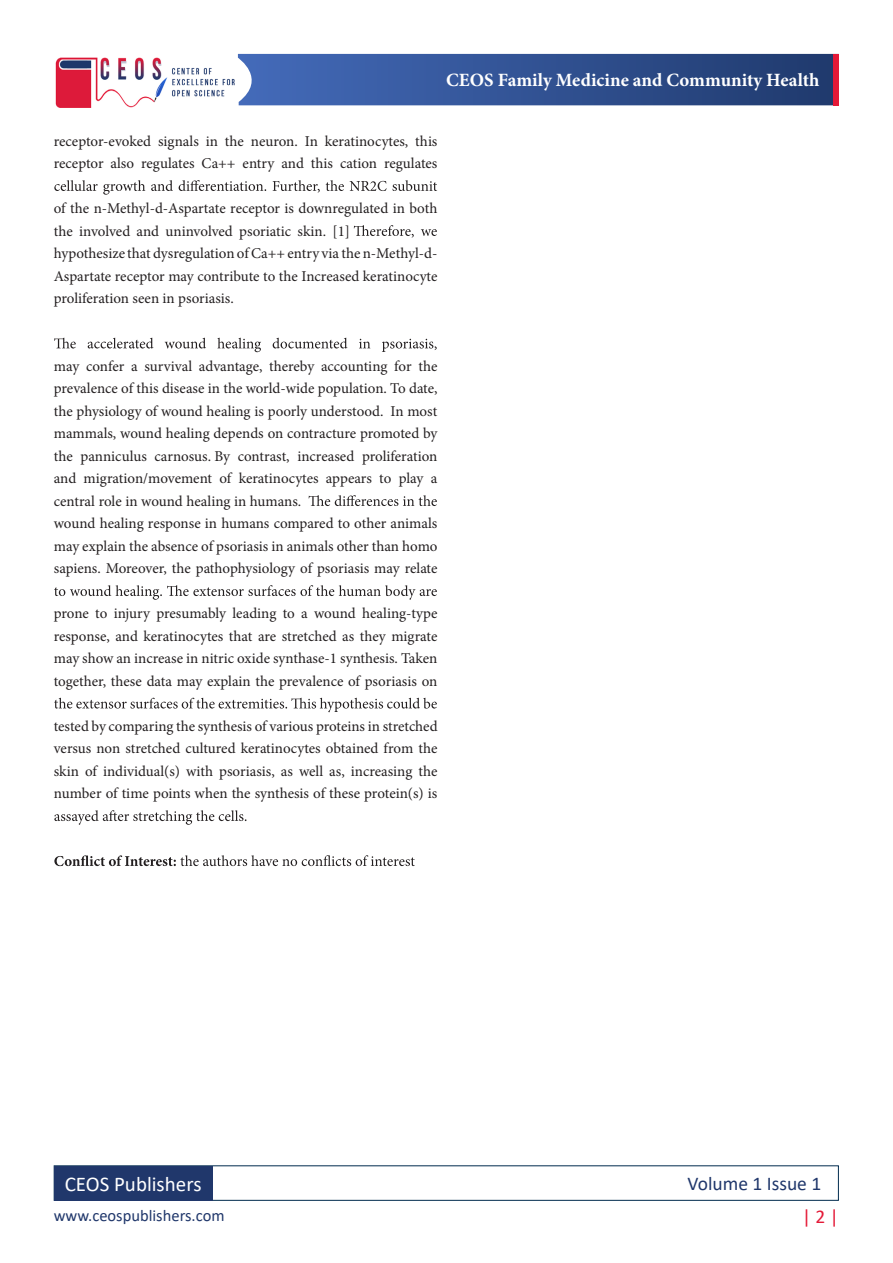
<style>
.page{position:relative;width:893px;height:1263px;background:#fff}
.page>*{position:absolute;margin:0;border:0;box-sizing:border-box;transform-origin:0 0}
.t1{font:21px "Calibri";color:#fff}
.t2{font:19.5px "Calibri";color:#20376b}
.t3{font:19.5px "Calibri";color:#e41937}
.t4{font:700 18.75px "Minion Pro";color:#fff}
.t5{font:16.5px "Calibri";color:#20376b}
.t6{font:15px/22.5px "Minion Pro";color:#231f20}
</style>
<div class="page">
<svg style="left:237px;top:54px;width:602px;height:51px;background:#355594"></svg>
<img style="left:55px;top:57px;width:179px;height:51px">
<div style="left:54px;top:1165px;width:785px;height:36px;border:1px solid #002b4e"></div>
<div style="left:54px;top:1165px;width:158px;height:35px;background:#20376b"></div>
<svg style="left:54px;top:180px;width:383px;height:15px"></svg>
<svg style="left:354px;top:225px;width:83px;height:13px"></svg>
<svg style="left:54px;top:338px;width:383px;height:14px"></svg>
<svg style="left:309px;top:495px;width:128px;height:11px"></svg>
<svg style="left:54px;top:585px;width:383px;height:15px"></svg>
<svg style="left:54px;top:698px;width:383px;height:14px"></svg>
<svg style="left:54px;top:810px;width:192px;height:15px"></svg>
<svg style="left:54px;top:855px;width:361px;height:11px"></svg>
<p class="t4" style="left:446px;top:67px;width:375px">CEOS Family Medicine and Community Health</p>
<p class="t6" style="left:54px;top:130px;width:385px">receptor-evoked signals in the neuron. In keratinocytes, this receptor also regulates Ca++ entry and this cation regulates</p>
<p class="t6" style="left:54px;top:197px;width:385px">of the n-Methyl-d-Aspartate receptor is downregulated in both the involved and uninvolved psoriatic skin. [1]<br>hypothesize that dysregulation ofCa++ entry via the n-Methyl-d-Aspartate receptor may contribute to the Increased keratinocyte proliferation seen in psoriasis.</p>
<p class="t6" style="left:54px;top:355px;width:385px">may confer a survival advantage, thereby accounting for the prevalence of this disease in the world-wide population. To date, the physiology of wound healing is poorly understood. In most mammals, wound healing depends on contracture promoted by the panniculus carnosus. By contrast, increased proliferation and migration/movement of keratinocytes appears to play a central role in wound healing in humans.<br>wound healing response in humans compared to other animals may explain the absence of psoriasis in animals other than homo sapiens. Moreover, the pathophysiology of psoriasis may relate</p>
<p class="t6" style="left:54px;top:602px;width:385px;text-align:justify">prone to injury presumably leading to a wound healing-type response, and keratinocytes that are stretched as they migrate may show an increase in nitric oxide synthase-1 synthesis. Taken together, these data may explain the prevalence of psoriasis on</p>
<p class="t6" style="left:54px;top:715px;width:385px;text-align:justify">tested by comparing the synthesis of various proteins in stretched versus non stretched cultured keratinocytes obtained from the skin of individual(s) with psoriasis, as well as, increasing the number of time points when the synthesis of these protein(s) is</p>
<h1 class="t1" style="left:65px;top:1169px;width:138px">CEOS Publishers</h1>
<h2 class="t2" style="left:688px;top:1169px;width:135px">Volume 1 Issue 1</h2>
<h2 class="t3" style="left:802px;top:1202px;width:38px">| 2 |</h2>
<p class="t5" style="left:54px;top:1204px;width:172px">www.ceospublishers.com</p>
</div>
